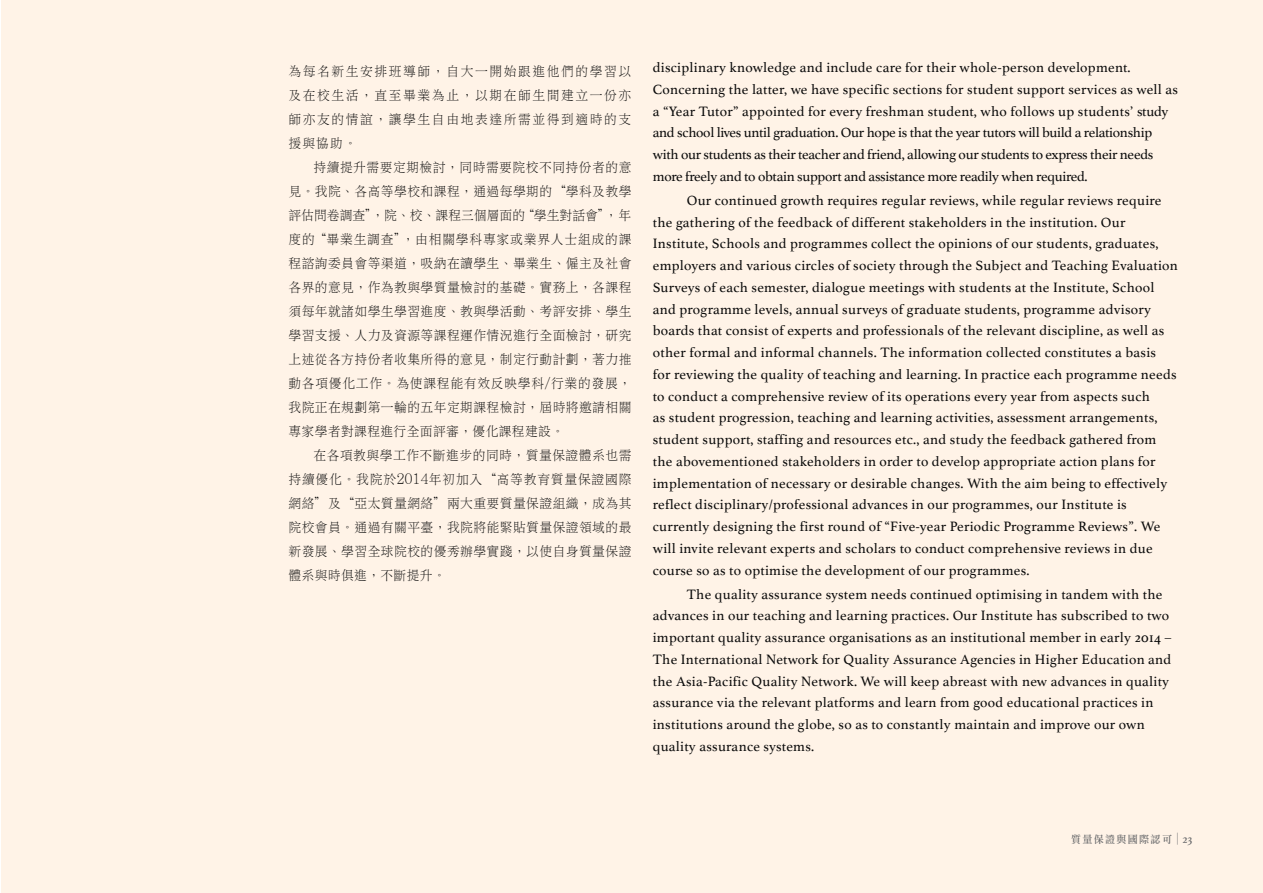
<style>
.page{position:relative;width:1263px;height:893px;background:#fff}
.page>*{position:absolute;margin:0;border:0;box-sizing:border-box;transform-origin:0 0}
.t1{font:14.25px/21.8px "Athelas";letter-spacing:.02em;color:#0a0a0a}
.t2{font:14.25px/21.8px "Athelas";letter-spacing:-.02em;color:#0a0a0a}
.t3{font:13.5px/24px "DF Li Song HK W3";letter-spacing:.03em;color:#0a0a0a;scale:.95 1}
.t4{font:10.5px "DF Li Song HK W5";letter-spacing:.14em;color:#696a6c;scale:.95 1}
.s1{color:#000}
.s2{font-size:15px}
.s3{font-family:"DF Li Song HK W3";font-size:12px}
.s4{font-family:"Athelas";font-size:12px}
</style>
<div class="page">
<hr style="left:0;top:0;width:1px;height:893px;background:#fff3e7">
<div style="left:1px;top:0;width:1262px;height:893px;background:#fff3e7"></div>
<p class="t3" style="left:288px;top:59px;width:363px">為每名新生安排班導師，自大一開始跟進他們的學習以及在校生活，直至畢業為止，以期在師生間建立一份亦師亦友的情誼，讓學生自由地表達所需並得到適時的支援與協助。<br><span class="s1">　　</span>持續提升需要定期檢討，同時需要院校不同持份者的意見。我院、各高等學校和課程，通過每學期的“學科及教學評估問卷調查”，院、校、課程三個層面的“學生對話會”，年度的“畢業生調查”，由相關學科專家或業界人士組成的課程諮詢委員會等渠道，吸納在讀學生、畢業生、僱主及社會各界的意見，作為教與學質量檢討的基礎。實務上，各課程須每年就諸如學生學習進度、教與學活動、考評安排、學生學習支援、人力及資源等課程運作情況進行全面檢討，研究上述從各方持份者收集所得的意見，制定行動計劃，著力推動各項優化工作。為使課程能有效反映學科/行業的發展，我院正在規劃第一輪的五年定期課程檢討，屆時將邀請相關專家學者對課程進行全面評審，優化課程建設。<br><span class="s1">　　</span>在各項教與學工作不斷進步的同時，質量保證體系也需持續優化。我院於<span class="s2">2014</span>年初加入“高等教育質量保證國際網絡”及“亞太質量網絡”兩大重要質量保證組織，成為其院校會員。通過有關平臺，我院將能緊貼質量保證領域的最新發展、學習全球院校的優秀辦學實踐，以使自身質量保證體系與時俱進，不斷提升。</p>
<p class="t2" style="left:653px;top:56px;width:527px">disciplinary knowledge and include care for their whole-person development.<br>Concerning the latter, we have specific sections for student support services as well as a “Year Tutor” appointed for every freshman student, who follows up students’ study and school lives until graduation. Our hope is that the year tutors will build a relationship with our students as their teacher and friend, allowing our students to express their needs more freely and to obtain support and assistance more readily when required.</p>
<p class="t1" style="left:653px;top:189px;width:527px;text-indent:34px">Our continued growth requires regular reviews, while regular reviews require the gathering of the feedback of different stakeholders in the institution. Our Institute, Schools and programmes collect the opinions of our students, graduates, employers and various circles of society through the Subject and Teaching Evaluation Surveys of each semester, dialogue meetings with students at the Institute, School and programme levels, annual surveys of graduate students, programme advisory boards that consist of experts and professionals of the relevant discipline, as well as other formal and informal channels. The information collected constitutes a basis<br>for reviewing the quality of teaching and learning. In practice each programme needs to conduct a comprehensive review of its operations every year from aspects such<br>as student progression, teaching and learning activities, assessment arrangements, student support, staffing and resources etc., and study the feedback gathered from the abovementioned stakeholders in order to develop appropriate action plans for implementation of necessary or desirable changes. With the aim being to effectively reflect disciplinary/professional advances in our programmes, our Institute is currently designing the first round of “Five-year Periodic Programme Reviews”. We will invite relevant experts and scholars to conduct comprehensive reviews in due course so as to optimise the development of our programmes.</p>
<p class="t1" style="left:653px;top:583px;width:520px;text-indent:34px">The quality assurance system needs continued optimising in tandem with the advances in our teaching and learning practices. Our Institute has subscribed to two important quality assurance organisations as an institutional member in early 2014 – The International Network for Quality Assurance Agencies in Higher Education and the Asia-Pacific Quality Network. We will keep abreast with new advances in quality assurance via the relevant platforms and learn from good educational practices in institutions around the globe, so as to constantly maintain and improve our own quality assurance systems.</p>
<p class="t4" style="left:1071px;top:833px;width:129px">質量保證與國際認可 <span class="s3">|</span> <span class="s4">23</span></p>
</div>
